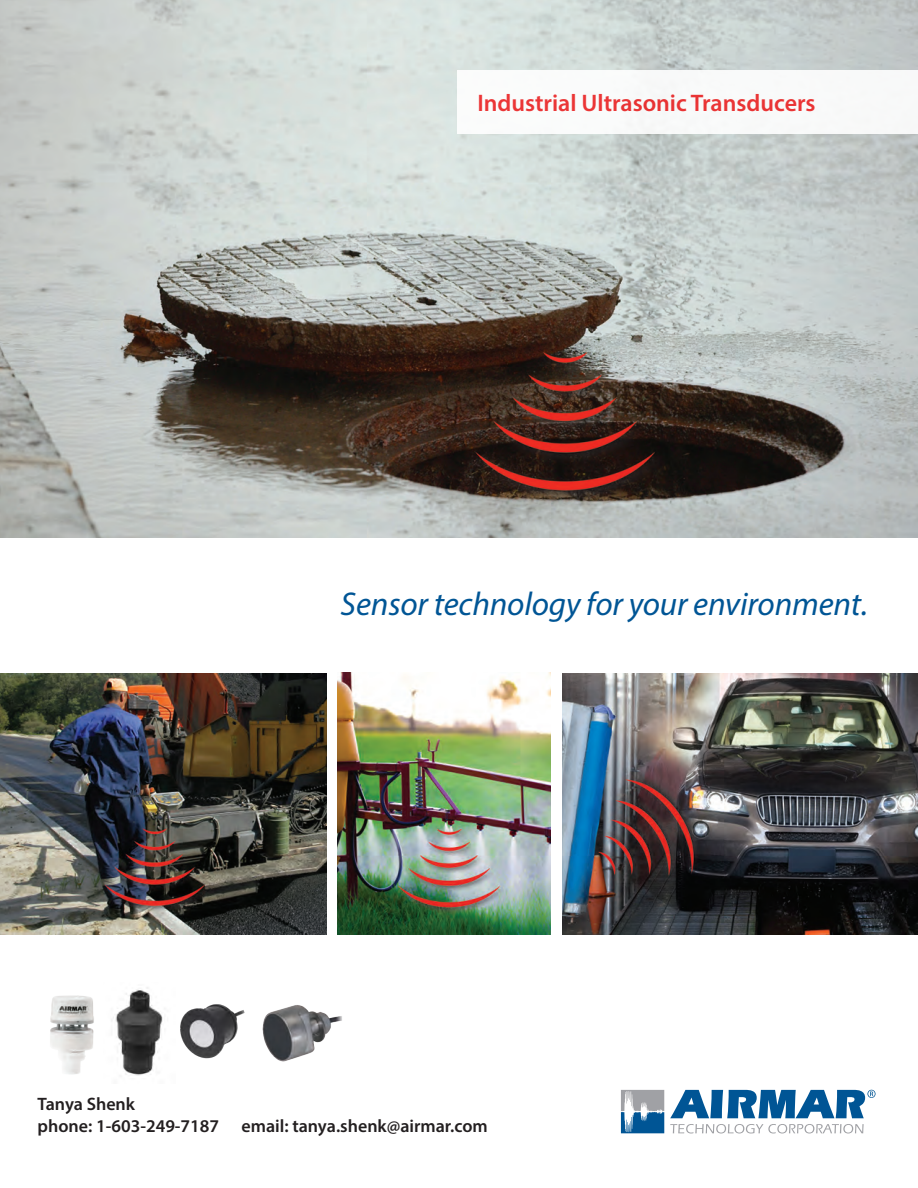
<style>
.page{position:relative;width:918px;height:1188px;background:#fff}
.page>*{position:absolute;margin:0;border:0;box-sizing:border-box;transform-origin:0 0}
.t1{font:italic 33px "Myriad Pro";letter-spacing:-.005em;color:#005595}
.t2{font:600 24px "Myriad Pro";color:#ee2324}
.t3{font:600 18px/21.6px "Myriad Pro";color:#231f20}
</style>
<div class="page">
<img style="left:0;top:0;width:918px;height:538px">
<img style="left:262px;top:1005px;width:80px;height:57px">
<div style="left:457px;top:70px;width:461px;height:63px;background:#fff"></div>
<img style="left:111px;top:987px;width:52px;height:89px">
<img style="left:180px;top:1004px;width:65px;height:55px">
<svg style="left:621px;top:1090px;width:43px;height:43px"></svg>
<svg style="left:670px;top:1124px;width:194px;height:9px"></svg>
<svg style="left:670px;top:1090px;width:206px;height:28px"></svg>
<img style="left:563px;top:673px;width:355px;height:261px">
<img style="left:50px;top:995px;width:44px;height:79px">
<img style="left:0;top:673px;width:326px;height:261px">
<img style="left:338px;top:673px;width:213px;height:261px">
<h2 class="t2" style="left:477px;top:88px;width:340px">Industrial Ultrasonic Transducers</h2>
<p class="t1" style="left:341px;top:583px;width:529px">Sensor technology for your environment.</p>
<p class="t3" style="left:38px;top:1093px;width:452px">Tanya Shenk<br>phone: 1-603-249-7187 email: tanya.shenk@airmar.com</p>
</div>
